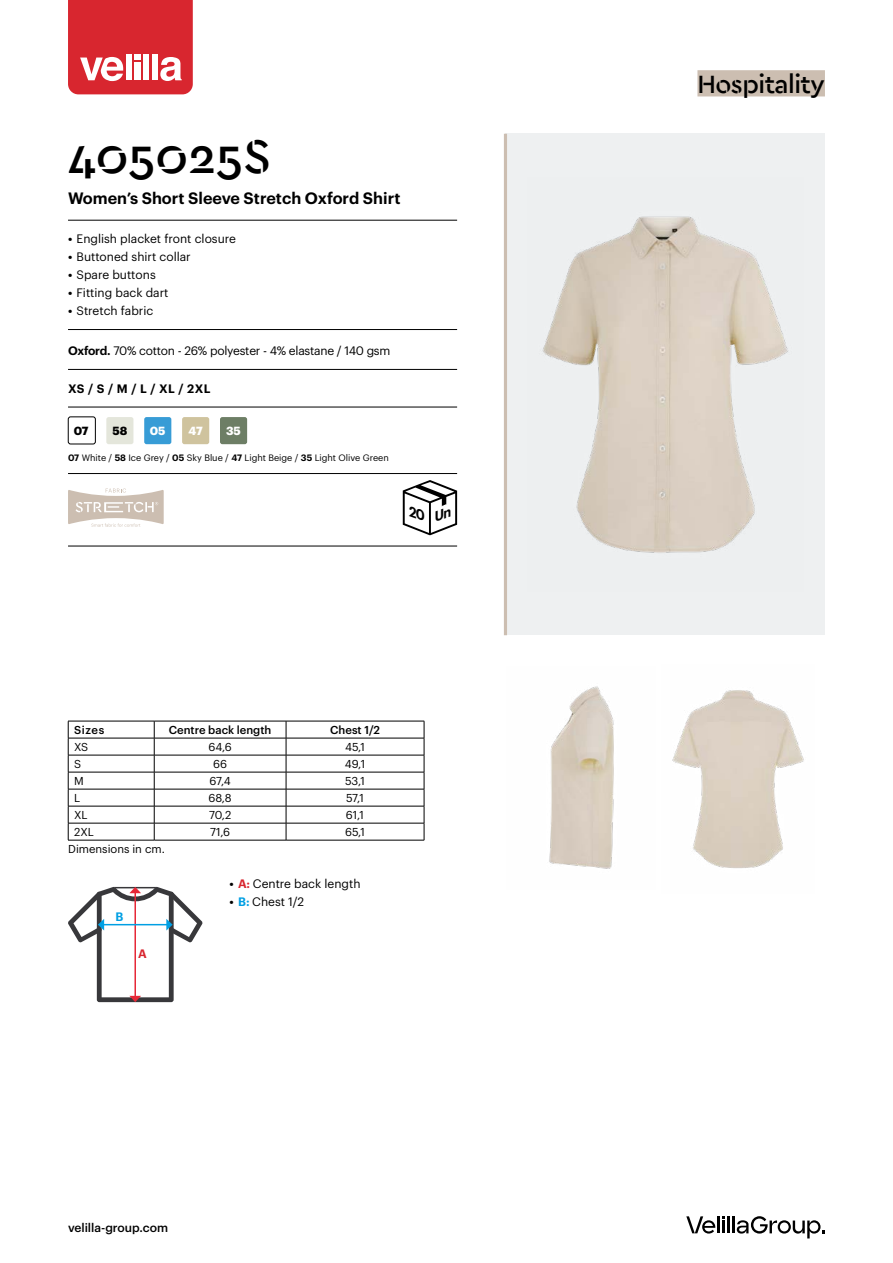
<style>
.page{position:relative;width:893px;height:1263px;background:#fff}
.page>*{position:absolute;margin:0;border:0;box-sizing:border-box;transform-origin:0 0}
.t1{font:500 49.5px "Cera Stencil";color:#000}
.t2{font:500 26.25px "Cera Stencil";letter-spacing:-.02em;color:#000}
.t3{font:600 16.2px "Graphik";color:#000}
.t4{font:12px "Graphik";color:#000}
.t5{font:12px "Graphik";letter-spacing:-.02em;color:#000}
.t6{font:500 12px "Graphik";color:#000}
.t7{font:600 12px "Graphik";letter-spacing:.04em;color:#000}
.t8{font:600 12px "Graphik";color:#d8262f}
.t9{font:600 12px "Graphik";color:#009fe3}
.t10{font:700 11.55px "Graphik";color:#fff}
.t11{font:700 11.55px "Graphik";color:#000}
.t12{font:11.25px "Graphik";color:#000}
.t13{font:500 11.25px "Graphik";color:#000}
.t14{font:9.15px "Graphik";color:#000}
.s1{font-weight:600}
.s2{font-weight:600;color:#d8262f}
.s3{font-weight:600;color:#009fe3}
</style>
<div class="page">
<svg style="left:68px;top:0;width:125px;height:94px;background:#dd434b"></svg>
<hr style="left:717px;top:1216px;width:3px;height:17px;background:#000">
<hr style="left:727px;top:1216px;width:3px;height:17px;background:#000">
<svg style="left:722px;top:1216px;width:3px;height:17px"></svg>
<svg style="left:686px;top:1216px;width:29px;height:17px"></svg>
<svg style="left:733px;top:1216px;width:92px;height:22px"></svg>
<img style="left:549px;top:686px;width:65px;height:183px">
<img style="left:672px;top:690px;width:132px;height:178px">
<div style="left:505px;top:134px;width:320px;height:501px;background:#eef0f1"></div>
<img style="left:542px;top:216px;width:246px;height:337px">
<hr style="left:504px;top:134px;width:3px;height:501px;background:#ccbeb1">
<div style="left:697px;top:70px;width:128px;height:26px;background:#ccbeb1"></div>
<svg style="left:68px;top:887px;width:135px;height:115px"></svg>
<hr style="left:154px;top:721px;width:132px;height:1px;background:#000">
<hr style="left:286px;top:721px;width:138px;height:1px;background:#000">
<hr style="left:68px;top:738px;width:86px;height:1px;background:#000">
<hr style="left:154px;top:738px;width:132px;height:1px;background:#000">
<hr style="left:286px;top:738px;width:138px;height:1px;background:#000">
<hr style="left:68px;top:755px;width:86px;height:1px;background:#000">
<hr style="left:154px;top:755px;width:132px;height:1px;background:#000">
<hr style="left:286px;top:755px;width:138px;height:1px;background:#000">
<hr style="left:68px;top:772px;width:86px;height:1px;background:#000">
<hr style="left:154px;top:772px;width:132px;height:1px;background:#000">
<hr style="left:286px;top:772px;width:138px;height:1px;background:#000">
<hr style="left:68px;top:789px;width:86px;height:1px;background:#000">
<hr style="left:154px;top:789px;width:132px;height:1px;background:#000">
<hr style="left:286px;top:789px;width:138px;height:1px;background:#000">
<hr style="left:68px;top:806px;width:86px;height:1px;background:#000">
<hr style="left:154px;top:806px;width:132px;height:1px;background:#000">
<hr style="left:286px;top:806px;width:138px;height:1px;background:#000">
<hr style="left:68px;top:823px;width:86px;height:1px;background:#000">
<hr style="left:154px;top:823px;width:132px;height:1px;background:#000">
<svg style="left:154px;top:721px;width:1px;height:119px"></svg>
<hr style="left:286px;top:823px;width:138px;height:1px;background:#000">
<svg style="left:286px;top:721px;width:1px;height:119px"></svg>
<svg style="left:424px;top:721px;width:1px;height:119px"></svg>
<hr style="left:68px;top:840px;width:86px;height:1px;background:#000">
<hr style="left:154px;top:840px;width:132px;height:1px;background:#000">
<hr style="left:286px;top:840px;width:138px;height:1px;background:#000">
<hr style="left:68px;top:721px;width:86px;height:1px;background:#000">
<svg style="left:68px;top:721px;width:1px;height:119px"></svg>
<hr style="left:68px;top:220px;width:389px;height:1px;background:#000">
<hr style="left:68px;top:329px;width:389px;height:1px;background:#000">
<hr style="left:68px;top:369px;width:389px;height:1px;background:#000">
<hr style="left:68px;top:407px;width:389px;height:1px;background:#000">
<hr style="left:68px;top:473px;width:389px;height:1px;background:#000">
<hr style="left:68px;top:546px;width:389px;height:1px;background:#000">
<div style="left:144px;top:417px;width:27px;height:27px;background:#379cd6;border-radius:2px"></div>
<div style="left:68px;top:417px;width:28px;height:27px;border:1px solid #000;border-radius:2px"></div>
<div style="left:182px;top:417px;width:27px;height:27px;background:#cfc39e;border-radius:2px"></div>
<div style="left:220px;top:417px;width:27px;height:27px;background:#6d7e65;border-radius:2px"></div>
<div style="left:106px;top:417px;width:27px;height:27px;background:#e4e6db;border-radius:2px"></div>
<svg style="left:68px;top:488px;width:96px;height:39px"></svg>
<svg style="left:403px;top:480px;width:54px;height:55px"></svg>
<h1 class="t1" style="left:68px;top:124px;width:204px">405025S</h1>
<h3 class="t3" style="left:68px;top:186px;width:334px">Women’s Short Sleeve Stretch Oxford Shirt</h3>
<p class="t4" style="left:68px;top:230px;width:169px"><span class="s1">•</span> English placket front closure</p>
<p class="t4" style="left:68px;top:248px;width:124px"><span class="s1">•</span> Buttoned shirt collar</p>
<p class="t4" style="left:68px;top:266px;width:89px"><span class="s1">•</span> Spare buttons</p>
<p class="t4" style="left:68px;top:284px;width:102px"><span class="s1">•</span> Fitting back dart</p>
<p class="t4" style="left:68px;top:302px;width:87px"><span class="s1">•</span> Stretch fabric</p>
<p class="t5" style="left:68px;top:342px;width:324px"><span class="s1">Oxford.</span> 70% cotton - 26% polyester - 4% elastane / 140 gsm</p>
<p class="t7" style="left:68px;top:379px;width:144px">XS / S / M / L / XL / 2XL</p>
<p class="t11" style="left:74px;top:422px;width:16px">07</p>
<p class="t11" style="left:112px;top:422px;width:16px">58</p>
<p class="t10" style="left:150px;top:422px;width:17px">05</p>
<p class="t10" style="left:188px;top:422px;width:16px">47</p>
<p class="t10" style="left:226px;top:422px;width:16px">35</p>
<p class="t14" style="left:68px;top:450px;width:322px"><span class="s1">07</span> White / <span class="s1">58</span> Ice Grey / <span class="s1">05</span> Sky Blue / <span class="s1">47</span> Light Beige / <span class="s1">35</span> Light Olive Green</p>
<p class="t13" style="left:74px;top:721px;width:32px">Sizes</p>
<p class="t13" style="left:169px;top:721px;width:104px">Centre back length</p>
<p class="t13" style="left:330px;top:721px;width:51px">Chest 1/2</p>
<p class="t12" style="left:74px;top:739px;width:16px">XS</p>
<p class="t12" style="left:209px;top:739px;width:25px">64,6</p>
<p class="t12" style="left:345px;top:739px;width:22px">45,1</p>
<p class="t12" style="left:74px;top:756px;width:9px">S</p>
<p class="t12" style="left:213px;top:756px;width:15px">66</p>
<p class="t12" style="left:345px;top:756px;width:22px">49,1</p>
<p class="t12" style="left:74px;top:773px;width:11px">M</p>
<p class="t12" style="left:210px;top:773px;width:23px">67,4</p>
<p class="t12" style="left:345px;top:773px;width:22px">53,1</p>
<p class="t12" style="left:74px;top:790px;width:8px">L</p>
<p class="t12" style="left:209px;top:790px;width:25px">68,8</p>
<p class="t12" style="left:346px;top:790px;width:19px">57,1</p>
<p class="t12" style="left:74px;top:807px;width:15px">XL</p>
<p class="t12" style="left:209px;top:807px;width:24px">70,2</p>
<p class="t12" style="left:346px;top:807px;width:20px">61,1</p>
<p class="t12" style="left:74px;top:824px;width:21px">2XL</p>
<p class="t12" style="left:210px;top:824px;width:21px">71,6</p>
<p class="t12" style="left:345px;top:824px;width:22px">65,1</p>
<p class="t12" style="left:68px;top:841px;width:98px">Dimensions in cm.</p>
<p class="t9" style="left:116px;top:908px;width:9px">B</p>
<p class="t8" style="left:138px;top:945px;width:10px">A</p>
<p class="t4" style="left:230px;top:875px;width:132px"><span class="s1">•</span> <span class="s2">A:</span> Centre back length</p>
<p class="t4" style="left:230px;top:893px;width:76px"><span class="s1">•</span> <span class="s3">B:</span> Chest 1/2</p>
<p class="t6" style="left:68px;top:1218px;width:101px">velilla-group.com</p>
<h2 class="t2" style="left:697px;top:67px;width:129px">Hospitality</h2>
</div>
